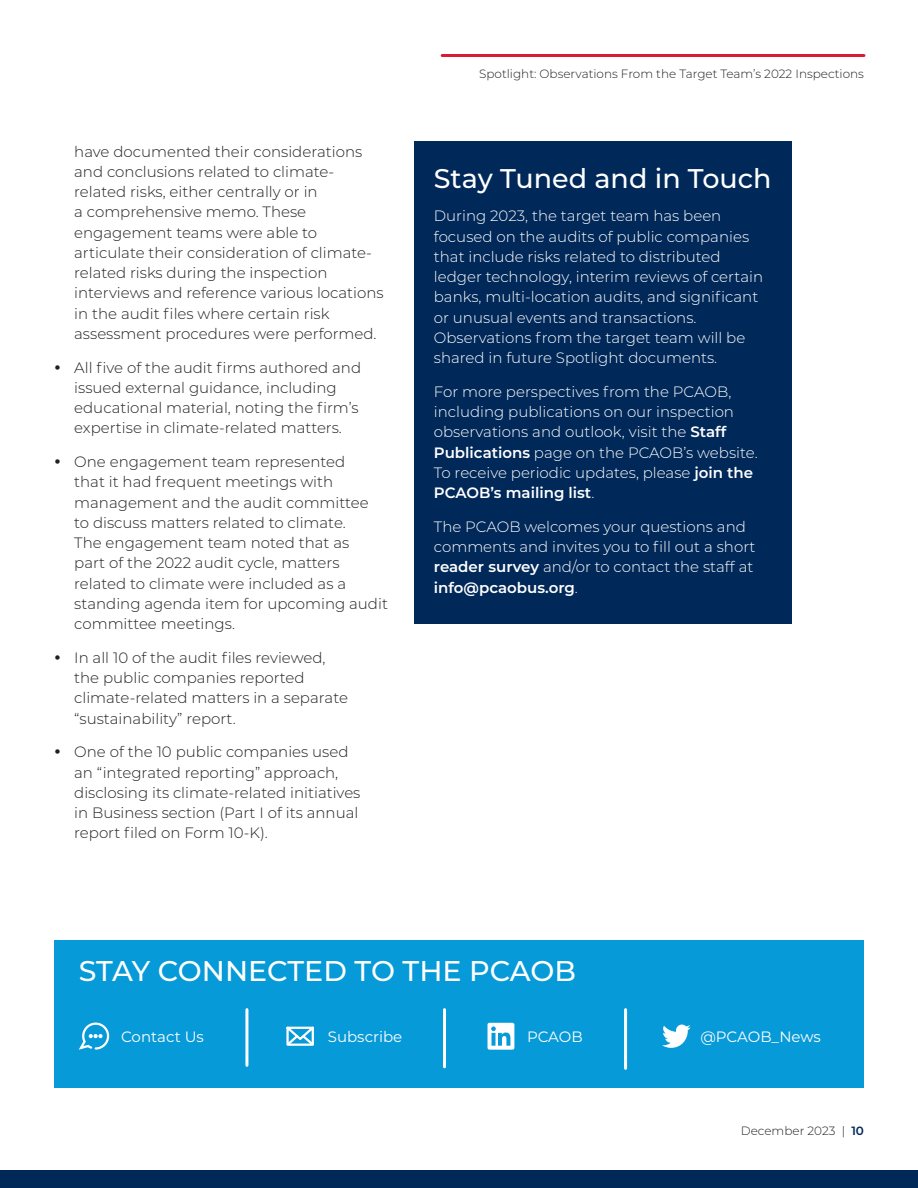
<style>
.page{position:relative;width:918px;height:1188px;background:#fff}
.page>*{position:absolute;margin:0;border:0;box-sizing:border-box;transform-origin:0 0}
.t1{font:500 28.5px "Montserrat";color:#fff}
.Call_Out_Header{font:500 27px "Montserrat";color:#fff}
.t2{font:300 15px/20.2px "Montserrat";color:#231f20}
.Call_Out_Body_Copy{font:300 15px/20.2px "Montserrat";color:#fff}
.t3{font:15px "Montserrat";color:#fff}
.t4{font:300 12px "Montserrat";color:#231f20}
.s1{font-weight:600}
.s2{font-weight:600;color:#002858}
</style>
<div class="page">
<hr style="left:442px;top:54px;width:422px;height:3px;background:#dc1a32">
<div style="left:0;top:1170px;width:918px;height:18px;background:#002858"></div>
<div style="left:414px;top:141px;width:378px;height:482px;background:#002858"></div>
<div style="left:54px;top:940px;width:810px;height:148px;background:#069ad9"></div>
<svg style="left:662px;top:1025px;width:29px;height:23px"></svg>
<svg style="left:488px;top:1023px;width:26px;height:27px"></svg>
<hr style="left:443px;top:1010px;width:3px;height:57px;background:#fff">
<hr style="left:624px;top:1010px;width:3px;height:58px;background:#fff">
<svg style="left:286px;top:1026px;width:28px;height:20px"></svg>
<svg style="left:78px;top:1022px;width:32px;height:28px"></svg>
<hr style="left:245px;top:1010px;width:3px;height:55px;background:#fff">
<p class="t2" style="left:74px;top:141px;width:311px">have documented their considerations and conclusions related to climate&shy;related risks, either centrally or in<br>a comprehensive memo. These engagement teams were able to articulate their consideration of climate&shy;related risks during the inspection interviews and reference various locations in the audit files where certain risk assessment procedures were performed.</p>
<p class="t2" style="left:74px;top:357px;width:288px">All five of the audit firms authored and issued external guidance, including educational material, noting the firm’s expertise in climate-related matters.</p>
<p class="t2" style="left:74px;top:451px;width:315px">One engagement team represented<br>that it had frequent meetings with management and the audit committee<br>to discuss matters related to climate.<br>The engagement team noted that as<br>part of the 2022 audit cycle, matters related to climate were included as a standing agenda item for upcoming audit committee meetings.</p>
<p class="t2" style="left:74px;top:647px;width:275px">In all 10 of the audit files reviewed, the public companies reported climate-related matters in a separate “sustainability” report.</p>
<p class="t2" style="left:74px;top:741px;width:288px">One of the 10 public companies used an “integrated reporting” approach, disclosing its climate-related initiatives in Business section (Part I of its annual report filed on Form 10-K).</p>
<p class="t4" style="left:479px;top:66px;width:386px">Spotlight: Observations From the Target Team’s 2022 Inspections</p>
<p class="Call_Out_Header" style="left:434px;top:159px;width:339px">Stay Tuned and in Touch</p>
<p class="Call_Out_Body_Copy" style="left:434px;top:205px;width:331px">During 2023, the target team has been focused on the audits of public companies that include risks related to distributed ledger technology, interim reviews of certain banks, multi-location audits, and significant or unusual events and transactions.<br>Observations from the target team will be shared in future Spotlight documents.</p>
<p class="Call_Out_Body_Copy" style="left:434px;top:381px;width:325px">For more perspectives from the PCAOB, including publications on our inspection observations and outlook, visit the <span class="s1">Staff Publications</span> page on the PCAOB’s website.<br>To receive periodic updates, please <span class="s1">join the PCAOB’s mailing list</span>.</p>
<p class="Call_Out_Body_Copy" style="left:434px;top:516px;width:323px">The PCAOB welcomes your questions and comments and invites you to fill out a short <span class="s1">reader survey</span> and/or to contact the staff at <span class="s1">info@pcaobus.org</span>.</p>
<p class="t1" style="left:79px;top:951px;width:499px">STAY CONNECTED TO THE PCAOB</p>
<p class="t3" style="left:121px;top:1027px;width:84px">Contact Us</p>
<p class="t3" style="left:328px;top:1027px;width:76px">Subscribe</p>
<p class="t3" style="left:527px;top:1027px;width:57px">PCAOB</p>
<p class="t3" style="left:700px;top:1027px;width:122px">@PCAOB_News</p>
<p class="t4" style="left:741px;top:1123px;width:125px">December 2023 | <span class="s2">10</span></p>
</div>
